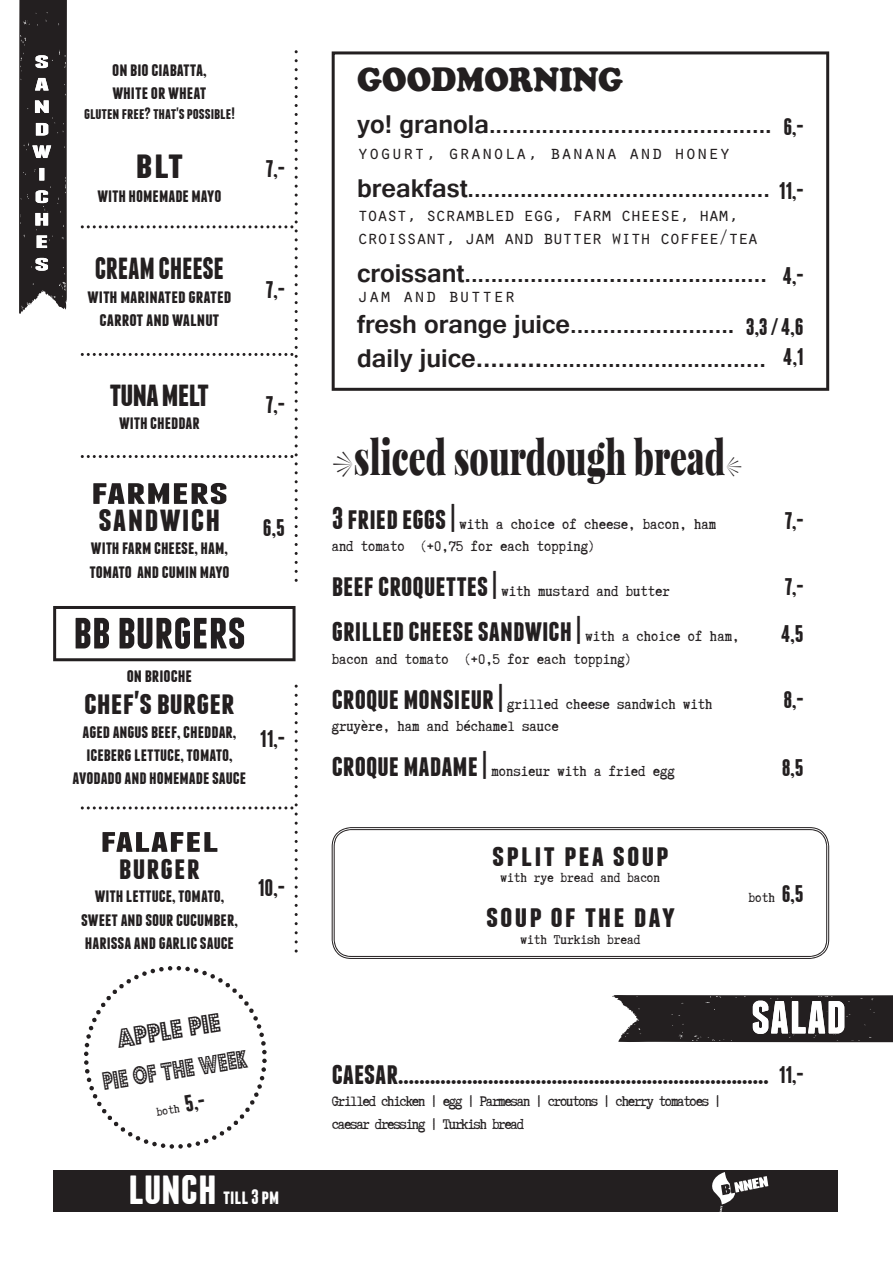
<style>
.page{position:relative;width:893px;height:1263px;background:#fff}
.page>*{position:absolute;margin:0;border:0;box-sizing:border-box;transform-origin:0 0}
.t1{font:127.2px "Adhesive Nr Seven Banners";color:#231f20;scale:1.69 1}
.t2{font:125.25px "Adhesive Nr Seven Banners";color:#231f20;scale:1.52 1}
.t3{font:700 51px "Franchise";color:#231f20}
.t4{font:900 48.45px "Playfair Display";color:#231f20;scale:.69 1}
.t5{font:700 48px "Franchise";color:#fff}
.t6{font:700 39.6px "Franchise";color:#231f20;scale:1.18 1}
.t7{font:700 36px "Franchise";letter-spacing:-.01em;color:#231f20;scale:.9 1}
.t8{font:700 36px "Franchise";letter-spacing:.03em;color:#231f20;scale:1.06 1}
.t9{font:700 36px "Franchise";letter-spacing:-.03em;color:#231f20}
.t10{font:700 34.5px "Franchise";color:#231f20;scale:1.55 1}
.t11{font:900 34.35px "Cooper";color:#231f20;scale:.92 1}
.t12{font:700 33px/27px "Franchise";color:#231f20;text-align:center;scale:1.55 1}
.t13{font:700 33px "Franchise";color:#231f20;scale:1.09 1}
.t14{font:700 31.5px "Franchise";color:#231f20}
.t15{font:700 31.5px "Franchise";letter-spacing:.06em;color:#231f20;scale:1.1 1}
.t16{font:29.55px "Budmo Jiggler";color:#231f20;scale:.89 1}
.t17{font:28.05px "Budmo Jiggler";color:#231f20;scale:.74 1}
.t18{font:700 24px "Gautami";color:#231f20}
.t19{font:700 24px/51px "Franchise";color:#231f20;text-align:right}
.t20{font:700 21px "Franchise";color:#fff}
.t21{font:700 19.5px/23.4px "Franchise";color:#231f20}
.t22{font:19.5px/23.4px "Orator Std";letter-spacing:-.1em;color:#231f20}
.t23{font:19.5px "Orator Std";letter-spacing:-.02em;color:#231f20}
.t24{font:700 19.5px/23.4px "Franchise";color:#231f20;text-align:center;scale:1.05 1}
.t25{font:16.5px/22.5px "Truetypewriter Polygl OTT";color:#231f20}
.t26{font:16.5px/22.5px "Truetypewriter Polygl OTT";letter-spacing:-.07em;color:#231f20}
.t27{font:700 16.5px "Franchise";color:#231f20}
.t28{font:15px "Truetypewriter Polygl OTT";color:#231f20}
.t29{font:13.2px "Truetypewriter Polygl OTT";color:#231f20}
.s1{font-family:"Franchise";font-weight:700;font-size:23.55px}
.s2{font-size:27px}
.s3{font-family:"Franchise";font-weight:700;font-size:31.5px}
.s4{font-family:"Truetypewriter Polygl OTT";font-weight:400;font-size:16.5px}
.s5{font-family:"Franchise";font-weight:700;font-size:24px}
</style>
<div class="page">
<svg style="left:84px;top:966px;width:183px;height:183px"></svg>
<svg style="left:81px;top:50px;width:217px;height:532px"></svg>
<svg style="left:53px;top:606px;width:243px;height:55px"></svg>
<svg style="left:332px;top:51px;width:497px;height:340px"></svg>
<svg style="left:81px;top:685px;width:217px;height:267px"></svg>
<div style="left:53px;top:1170px;width:784px;height:42px;background:#231f20"></div>
<svg style="left:712px;top:1172px;width:56px;height:40px"></svg>
<svg style="left:332px;top:827px;width:497px;height:132px"></svg>
<svg style="left:334px;top:829px;width:493px;height:128px"></svg>
<h1 class="t1" style="left:107px;top:-64px;width:231px;rotate:90deg">g</h1>
<p class="t21" style="left:112px;top:57px;width:96px">ON BIO CIABATTA,<br>WHITE OR WHEAT</p>
<p class="t27" style="left:84px;top:105px;width:152px">GLUTEN FREE? THAT'S POSSIBLE!</p>
<h3 class="t6" style="left:135px;top:146px;width:42px">BLT</h3>
<p class="t21" style="left:97px;top:183px;width:125px">WITH HOMEMADE MAYO</p>
<h3 class="t7" style="left:95px;top:250px;width:145px">CREAM CHEESE</h3>
<p class="t24" style="left:88px;top:284px;width:138px">WITH MARINATED GRATED<br>CARROT AND WALNUT</p>
<p class="t19" style="left:266px;top:143px;width:21px">7,-</p>
<p class="t19" style="left:266px;top:264px;width:21px">7,-</p>
<h3 class="t9" style="left:110px;top:376px;width:101px">TUNA MELT</h3>
<p class="t21" style="left:119px;top:411px;width:82px">WITH CHEDDAR</p>
<p class="t19" style="left:266px;top:379px;width:21px">7,-</p>
<h3 class="t10" style="left:91px;top:476px;width:90px">FARMERS</h3>
<h3 class="t8" style="left:98px;top:501px;width:117px">SANDWICH</h3>
<p class="t21" style="left:89px;top:536px;width:142px">WITH FARM CHEESE, HAM,<br>TOMATO AND CUMIN MAYO</p>
<p class="t19" style="left:263px;top:502px;width:24px">6,5</p>
<h3 class="t3" style="left:73px;top:607px;width:174px">BB BURGERS</h3>
<p class="t21" style="left:127px;top:664px;width:67px">ON BRIOCHE</p>
<h3 class="t13" style="left:84px;top:687px;width:140px">CHEF'S BURGER</h3>
<p class="t21" style="left:73px;top:719px;width:175px;text-align:center">AGED ANGUS BEEF, CHEDDAR,<br>ICEBERG LETTUCE, TOMATO,<br>AVODADO AND HOMEMADE SAUCE</p>
<p class="t19" style="left:260px;top:713px;width:26px">11,-</p>
<h3 class="t12" style="left:100px;top:827px;width:78px">FALAFEL<br>BURGER</h3>
<p class="t21" style="left:81px;top:884px;width:158px;text-align:center">WITH LETTUCE, TOMATO,<br>SWEET AND SOUR CUCUMBER,<br>HARISSA AND GARLIC SAUCE</p>
<p class="t19" style="left:258px;top:862px;width:29px">10,-</p>
<p class="t16" style="left:114px;top:1022px;width:119px;rotate:-9deg">apple pie</p>
<p class="t17" style="left:100px;top:1066px;width:199px;rotate:-9deg">pie of the week</p>
<p class="t29" style="left:155px;top:1105px;width:51px;rotate:-9deg">both <span class="s1">5,-</span></p>
<h3 class="t5" style="left:128px;top:1165px;width:90px">LUNCH</h3>
<p class="t20" style="left:223px;top:1187px;width:58px">TILL 3 PM</p>
<h3 class="t11" style="left:357px;top:59px;width:291px">GOODMORNING</h3>
<p class="t18" style="left:357px;top:111px;width:416px"><span class="s2">yo! granola</span>...........................................</p>
<p class="t23" style="left:357px;top:139px;width:375px">yogurt, granola, banana and honey</p>
<p class="t18" style="left:357px;top:174px;width:414px"><span class="s2">breakfast</span>..............................................</p>
<p class="t22" style="left:357px;top:202px;width:403px">toast, scrambled egg, farm cheese, ham, croissant, jam and butter with coffee/tea</p>
<p class="t19" style="left:783px;top:101px;width:22px">6,-</p>
<p class="t19" style="left:779px;top:165px;width:26px">11,-</p>
<p class="t18" style="left:357px;top:259px;width:411px"><span class="s2">croissant</span>..............................................</p>
<p class="t23" style="left:357px;top:281px;width:160px">jam and butter</p>
<p class="t19" style="left:746px;top:250px;width:59px">4,-<br>3,3 / 4,6</p>
<p class="t19" style="left:783px;top:331px;width:22px">4,1</p>
<p class="t18" style="left:357px;top:310px;width:379px"><span class="s2">fresh orange juice</span>.........................</p>
<p class="t18" style="left:357px;top:344px;width:410px"><span class="s2">daily juice.........</span>..................................</p>
<h3 class="t4" style="left:354px;top:425px;width:540px">sliced sourdough bread</h3>
<p class="t25" style="left:332px;top:513px;width:386px"><span class="s3">3 FRIED EGGS |</span> with a choice of cheese, bacon, ham and tomato (+0,75 for each topping)</p>
<p class="t25" style="left:332px;top:580px;width:340px"><span class="s3">BEEF CROQUETTES |</span> with mustard and butter</p>
<h3 class="t14" style="left:332px;top:615px;width:409px">GRILLED CHEESE SANDWICH | <span class="s4">with a choice of ham,</span></h3>
<p class="t25" style="left:332px;top:648px;width:302px">bacon and tomato (+0,5 for each topping)</p>
<p class="t25" style="left:332px;top:693px;width:382px"><span class="s3">CROQUE MONSIEUR |</span> grilled cheese sandwich with gruyère, ham and béchamel sauce</p>
<p class="t25" style="left:332px;top:760px;width:344px"><span class="s3">CROQUE MADAME |</span> monsieur with a fried egg</p>
<p class="t19" style="left:785px;top:495px;width:21px">7,-</p>
<p class="t19" style="left:781px;top:563px;width:24px;line-height:46.8px;text-align:left">7,-<br>4,5</p>
<p class="t19" style="left:783px;top:674px;width:22px">8,-</p>
<p class="t19" style="left:782px;top:742px;width:24px">8,5</p>
<h3 class="t15" style="left:492px;top:840px;width:162px">SPLIT PEA SOUP</h3>
<p class="t28" style="left:500px;top:870px;width:161px">with rye bread and bacon</p>
<h3 class="t15" style="left:486px;top:902px;width:173px">SOUP OF THE DAY</h3>
<p class="t28" style="left:520px;top:932px;width:121px">with Turkish bread</p>
<p class="t28" style="left:749px;top:890px;width:57px">both <span class="s5">6,5</span></p>
<h2 class="t2" style="left:604px;top:956px;width:228px">g</h2>
<h3 class="t14" style="left:332px;top:1058px;width:438px">CAESAR......................................................................</h3>
<p class="t26" style="left:332px;top:1090px;width:391px">Grilled chicken | egg | Parmesan | croutons | cherry tomatoes | caesar dressing | Turkish bread</p>
<p class="t19" style="left:779px;top:1049px;width:26px">11,-</p>
</div>
